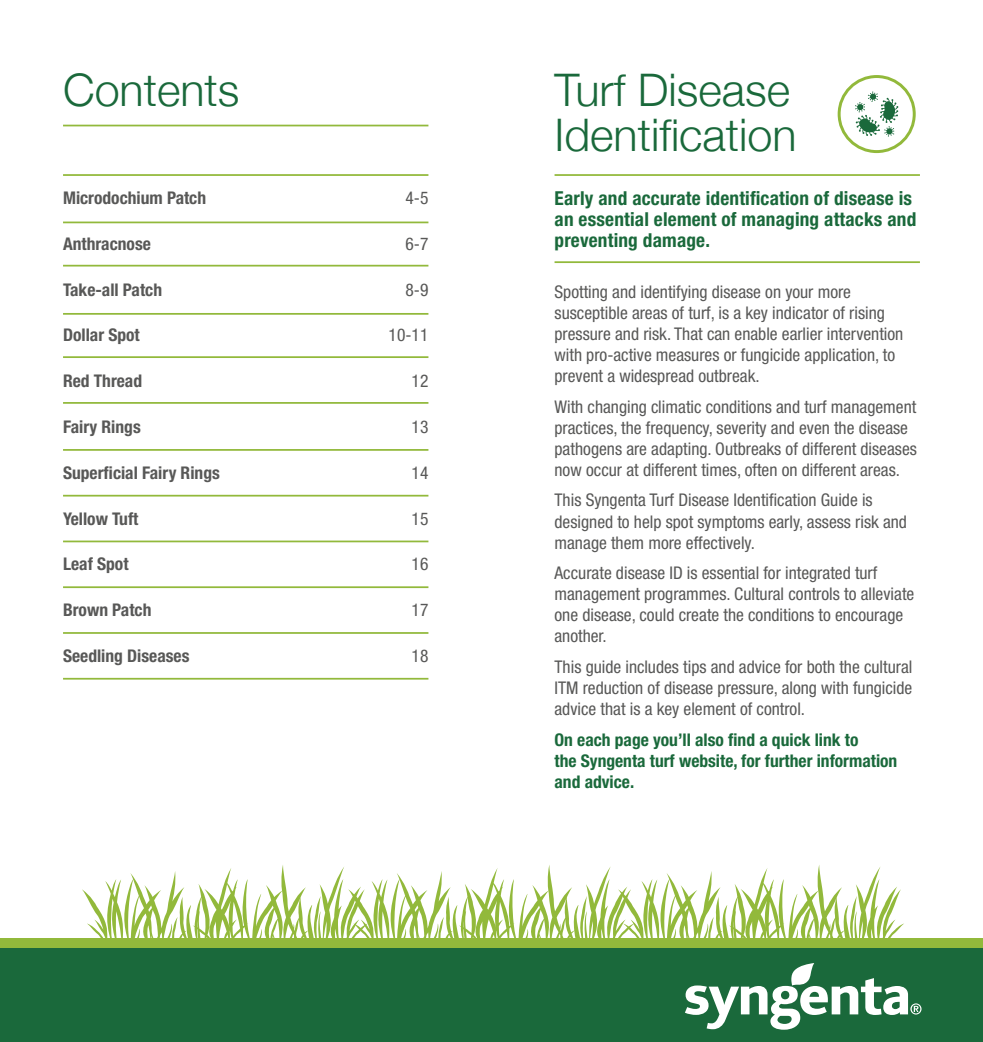
<style>
.page{position:relative;width:983px;height:1042px;background:#fff}
.page>*{position:absolute;margin:0;border:0;box-sizing:border-box;transform-origin:0 0}
.t1{font:300 44.8px/45px "Helvetica Neue";color:#1a693b}
.t2{font:700 condensed 19.25px/21px "Helvetica Neue LT Std";letter-spacing:.01em;color:#1a693b}
.t3{font:condensed 17.5px/21px "Helvetica Neue LT Std";color:#585857}
.t4{font:700 condensed 17.5px "Helvetica Neue LT Std";color:#585857}
.t5{font:700 condensed 17.5px/21px "Helvetica Neue LT Std";color:#1a693b}
</style>
<div class="page">
<svg style="left:82px;top:865px;width:822px;height:73px"></svg>
<div style="left:0;top:938px;width:982px;height:104px;background:#1a693b"></div>
<svg style="left:685px;top:963px;width:236px;height:66px"></svg>
<hr style="left:554px;top:174px;width:365px;height:2px;background:#92b93b">
<hr style="left:63px;top:174px;width:365px;height:2px;background:#92b93b">
<hr style="left:63px;top:125px;width:365px;height:1px;background:#92b93b">
<hr style="left:63px;top:313px;width:365px;height:2px;background:#92b93b">
<hr style="left:63px;top:356px;width:365px;height:2px;background:#92b93b">
<hr style="left:63px;top:402px;width:365px;height:2px;background:#92b93b">
<hr style="left:63px;top:449px;width:365px;height:2px;background:#92b93b">
<hr style="left:63px;top:495px;width:365px;height:1px;background:#92b93b">
<hr style="left:63px;top:540px;width:365px;height:2px;background:#92b93b">
<hr style="left:63px;top:586px;width:365px;height:2px;background:#92b93b">
<hr style="left:63px;top:632px;width:365px;height:2px;background:#92b93b">
<hr style="left:63px;top:678px;width:365px;height:1px;background:#92b93b">
<hr style="left:63px;top:221px;width:365px;height:2px;background:#92b93b">
<hr style="left:63px;top:265px;width:365px;height:1px;background:#92b93b">
<hr style="left:554px;top:261px;width:365px;height:2px;background:#92b93b">
<svg style="left:855px;top:91px;width:43px;height:46px"></svg>
<div style="left:837px;top:75px;width:78px;height:78px;border:3px solid #92b93b;border-radius:50%"></div>
<div style="left:0;top:938px;width:982px;height:9px;background:#92b93b"></div>
<h1 class="t1" style="left:63px;top:65px;width:178px">Contents</h1>
<p class="t4" style="left:63px;top:187px;width:145px">Microdochium Patch</p>
<p class="t3" style="left:405px;top:187px;width:24px">4-5</p>
<p class="t4" style="left:63px;top:233px;width:89px">Anthracnose</p>
<p class="t3" style="left:405px;top:233px;width:24px">6-7</p>
<p class="t4" style="left:63px;top:279px;width:100px">Take-all Patch</p>
<p class="t3" style="left:405px;top:279px;width:24px">8-9</p>
<p class="t4" style="left:63px;top:325px;width:78px">Dollar Spot</p>
<p class="t3" style="left:388px;top:325px;width:41px">10-11</p>
<p class="t4" style="left:63px;top:370px;width:81px">Red Thread</p>
<p class="t3" style="left:411px;top:370px;width:18px">12</p>
<p class="t4" style="left:63px;top:416px;width:79px">Fairy Rings</p>
<p class="t3" style="left:411px;top:416px;width:18px">13</p>
<p class="t4" style="left:63px;top:462px;width:158px">Superficial Fairy Rings</p>
<p class="t3" style="left:411px;top:462px;width:18px">14</p>
<p class="t4" style="left:63px;top:508px;width:77px">Yellow Tuft</p>
<p class="t3" style="left:411px;top:508px;width:18px">15</p>
<p class="t4" style="left:63px;top:554px;width:67px">Leaf Spot</p>
<p class="t3" style="left:411px;top:554px;width:18px">16</p>
<p class="t4" style="left:63px;top:599px;width:90px">Brown Patch</p>
<p class="t3" style="left:411px;top:599px;width:18px">17</p>
<p class="t4" style="left:63px;top:645px;width:128px">Seedling Diseases</p>
<p class="t3" style="left:411px;top:645px;width:18px">18</p>
<h1 class="t1" style="left:554px;top:65px;width:243px">Turf Disease<br>Identification</h1>
<p class="t2" style="left:554px;top:187px;width:363px">Early and accurate identification of disease is an essential element of managing attacks and preventing damage.</p>
<p class="t3" style="left:554px;top:281px;width:350px">Spotting and identifying disease on your more susceptible areas of turf, is a key indicator of rising pressure and risk. That can enable earlier intervention with pro-active measures or fungicide application, to prevent a widespread outbreak.</p>
<p class="t3" style="left:554px;top:396px;width:364px">With changing climatic conditions and turf management practices, the frequency, severity and even the disease pathogens are adapting. Outbreaks of different diseases now occur at different times, often on different areas.</p>
<p class="t3" style="left:554px;top:490px;width:354px">This Syngenta Turf Disease Identification Guide is designed to help spot symptoms early, assess risk and manage them more effectively.</p>
<p class="t3" style="left:554px;top:562px;width:361px">Accurate disease ID is essential for integrated turf management programmes. Cultural controls to alleviate one disease, could create the conditions to encourage another.</p>
<p class="t3" style="left:554px;top:656px;width:359px;text-align:justify">This guide includes tips and advice for both the cultural ITM reduction of disease pressure, along with fungicide advice that is a key element of control.</p>
<p class="t5" style="left:554px;top:729px;width:344px">On each page you’ll also find a quick link to<br>the Syngenta turf website, for further information and advice.</p>
</div>
